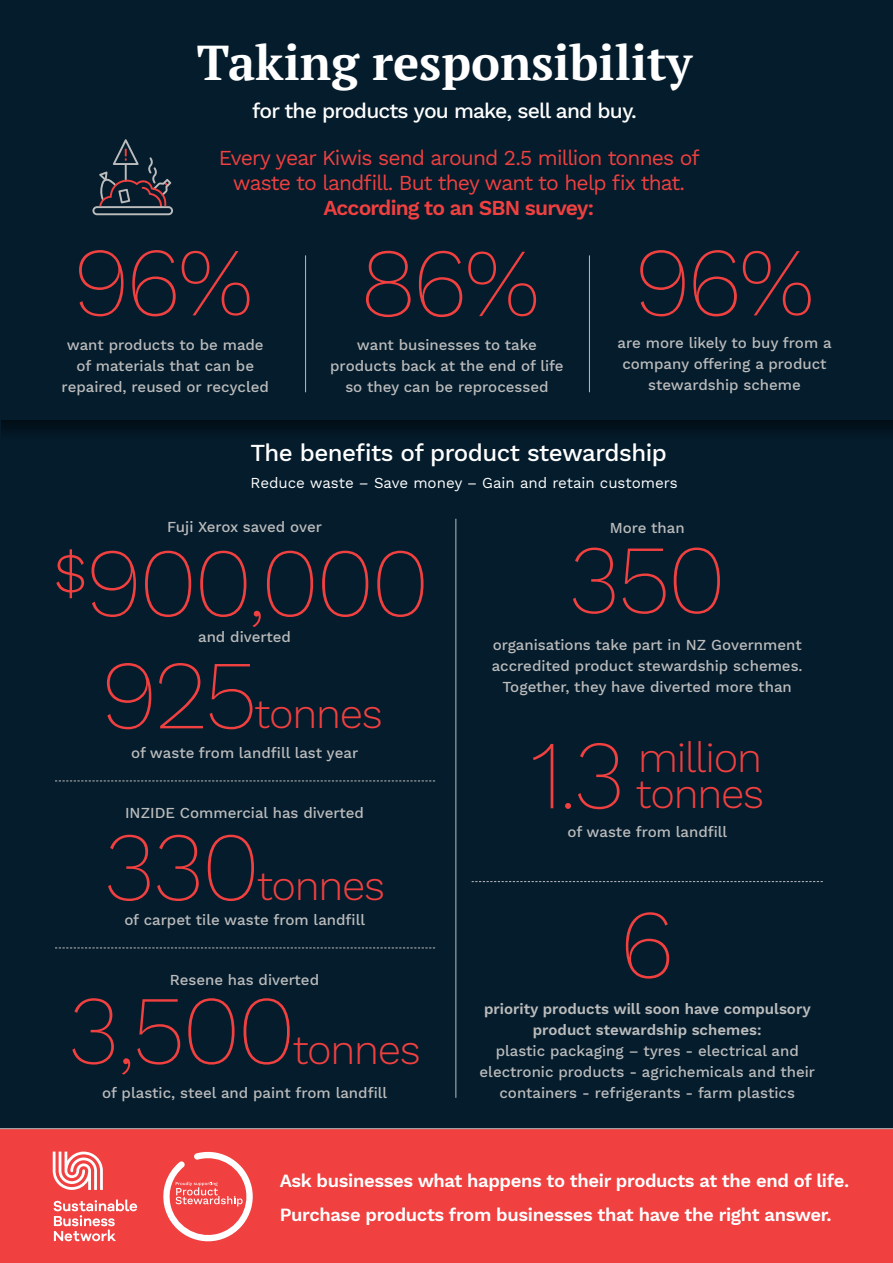
<style>
.page{position:relative;width:893px;height:1263px;background:#041c2c}
.page>*{position:absolute;margin:0;border:0;box-sizing:border-box;transform-origin:0 0}
.t1{font:200 97.5px/112.4px "Work Sans";letter-spacing:-.03em;color:#f04040}
.t2{font:700 48.75px "PT Serif";color:#fff}
.t3{font:300 41.7px/35.8px "Work Sans";letter-spacing:-.03em;color:#f04040}
.t4{font:500 24px "Work Sans";letter-spacing:-.02em;color:#fff}
.t5{font:21px/25.2px "Work Sans";letter-spacing:-.04em;color:#f04040;text-align:center}
.t6{font:500 21px "Work Sans";letter-spacing:-.04em;color:#fff}
.t7{font:600 21px "Work Sans";letter-spacing:-.04em;color:#f04040}
.t8{font:600 18.45px/34.2px "Work Sans";letter-spacing:-.02em;color:#fff}
.t9{font:500 15px/21px "Work Sans";color:#bcbcbc;text-align:center}
.t10{font:600 15px/21px "Work Sans";color:#bcbcbc;text-align:center}
.t11{font:15px "Work Sans";color:#fff}
</style>
<div class="page">
<div style="left:1px;top:420px;width:891px;height:30px;background:linear-gradient(to right,#031725,#031725)"></div>
<div style="left:0;top:1129px;width:893px;height:134px;background:#f04040"></div>
<svg style="left:92px;top:139px;width:81px;height:76px"></svg>
<hr style="left:455px;top:519px;width:1px;height:579px;background:#bcbcbc">
<hr style="left:589px;top:255px;width:1px;height:137px;background:#bcbcbc">
<hr style="left:305px;top:255px;width:1px;height:137px;background:#bcbcbc">
<svg style="left:53px;top:1151px;width:84px;height:90px"></svg>
<hr style="left:0;top:1128px;width:893px;height:1px;background:#bcbcbc">
<svg style="left:472px;top:881px;width:351px;height:1px"></svg>
<svg style="left:55px;top:780px;width:380px;height:1px"></svg>
<svg style="left:55px;top:947px;width:380px;height:1px"></svg>
<svg style="left:163px;top:1152px;width:90px;height:89px"></svg>
<h2 class="t2" style="left:197px;top:30px;width:497px">Taking responsibility</h2>
<h3 class="t6" style="left:252px;top:99px;width:386px">for the products you make, sell and buy.</h3>
<h3 class="t5" style="left:219px;top:146px;width:482px">Every year Kiwis send around 2.5 million tonnes of waste to landfill. But they want to help fix that.</h3>
<h3 class="t7" style="left:323px;top:196px;width:272px">According to an SBN survey:</h3>
<h1 class="t1" style="left:73px;top:230px;width:181px">96%</h1>
<p class="t9" style="left:62px;top:335px;width:209px">want products to be made of materials that can be repaired, reused or recycled</p>
<h1 class="t1" style="left:360px;top:230px;width:456px">86% 96%</h1>
<p class="t9" style="left:330px;top:335px;width:235px">want businesses to take products back at the end of life so they can be reprocessed</p>
<p class="t9" style="left:618px;top:333px;width:216px">are more likely to buy from a company offering a product stewardship scheme</p>
<h3 class="t4" style="left:251px;top:439px;width:418px">The benefits of product stewardship</h3>
<p class="t11" style="left:251px;top:474px;width:428px">Reduce waste – Save money – Gain and retain customers</p>
<p class="t9" style="left:167px;top:517px;width:156px">Fuji Xerox saved over</p>
<h1 class="t1" style="left:101px;top:531px;width:330px;text-indent:-48px"><sup>$</sup>900,000<br>925</h1>
<p class="t9" style="left:198px;top:627px;width:94px">and diverted</p>
<h3 class="t3" style="left:255px;top:698px;width:130px">tonnes</h3>
<p class="t9" style="left:131px;top:743px;width:229px">of waste from landfill last year</p>
<p class="t9" style="left:125px;top:803px;width:240px">INZIDE Commercial has diverted</p>
<h1 class="t1" style="left:104px;top:815px;width:158px">330</h1>
<h3 class="t3" style="left:257px;top:870px;width:130px">tonnes</h3>
<p class="t9" style="left:124px;top:910px;width:242px">of carpet tile waste from landfill</p>
<p class="t9" style="left:170px;top:970px;width:151px">Resene has diverted</p>
<h1 class="t1" style="left:68px;top:978px;width:229px">3,500</h1>
<h3 class="t3" style="left:293px;top:1033px;width:130px">tonnes</h3>
<p class="t9" style="left:102px;top:1083px;width:286px">of plastic, steel and paint from landfill</p>
<p class="t9" style="left:610px;top:518px;width:76px">More than</p>
<h1 class="t1" style="left:569px;top:527px;width:159px">350</h1>
<p class="t9" style="left:492px;top:635px;width:312px">organisations take part in NZ Government accredited product stewardship schemes.<br>Together, they have diverted more than</p>
<h1 class="t1" style="left:530px;top:723px;width:97px">1.3</h1>
<h3 class="t3" style="left:636px;top:742px;width:130px">million tonnes</h3>
<p class="t9" style="left:567px;top:822px;width:161px">of waste from landfill</p>
<h1 class="t1" style="left:620px;top:892px;width:56px">6</h1>
<p class="t10" style="left:484px;top:999px;width:328px">priority products will soon have compulsory product stewardship schemes:</p>
<p class="t9" style="left:480px;top:1041px;width:337px">plastic packaging – tyres - electrical and electronic products - agrichemicals and their containers - refrigerants - farm plastics</p>
<p class="t8" style="left:280px;top:1164px;width:571px">Ask businesses what happens to their products at the end of life.<br>Purchase products from businesses that have the right answer.</p>
</div>
